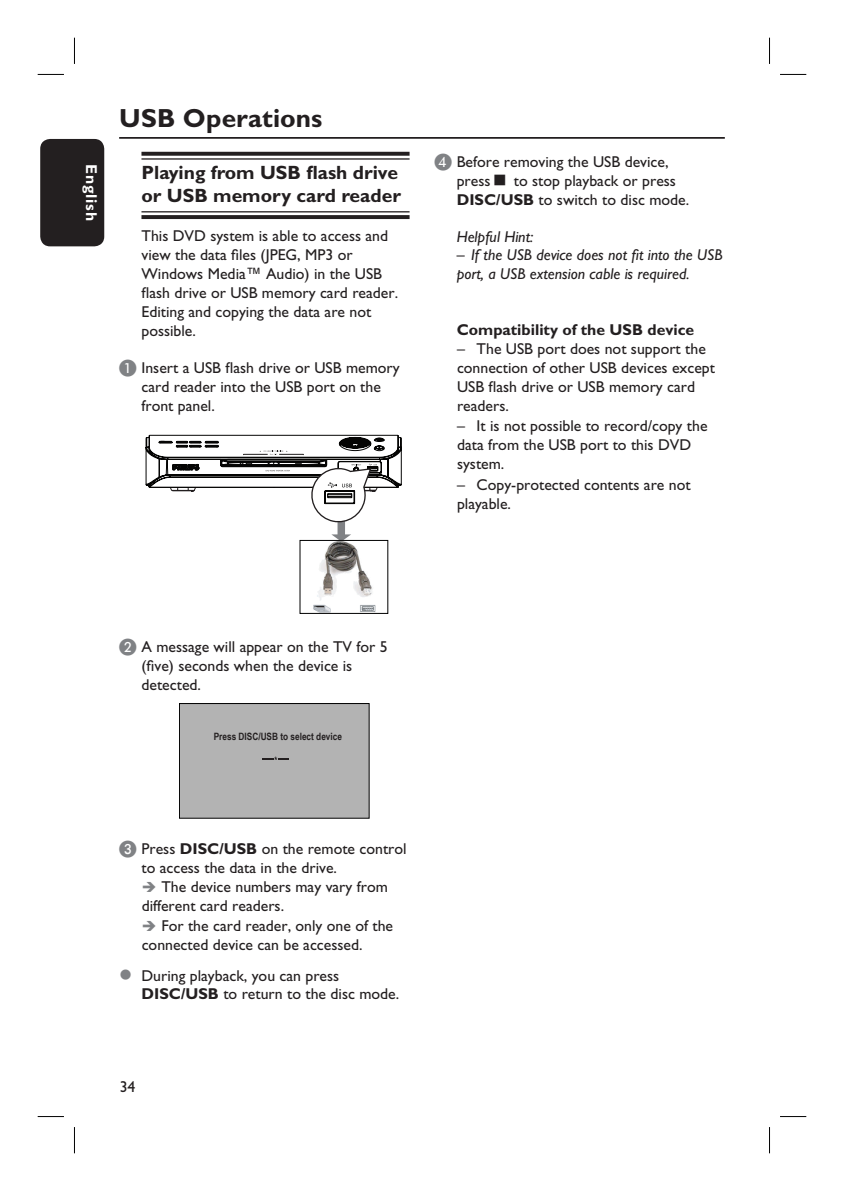
<style>
.page{position:relative;width:844px;height:1191px;background:#fff}
.page>*{position:absolute;margin:0;border:0;box-sizing:border-box;transform-origin:0 0}
.t1{font:700 26.25px "Gill Sans Std";letter-spacing:.005em;color:#231f20}
.t2{font:700 19.25px/22.8px "Gill Sans Std";color:#231f20}
.t3{font:15.75px/18.9px "Gill Sans Std";color:#231f20}
.t4{font:italic 15.75px/18.4px "Gill Sans Std";color:#231f20}
.t5{font:700 15.75px "Gill Sans Std";color:#231f20}
.t6{font:700 15.75px "Gill Sans Std";letter-spacing:.05em;color:#fff}
.t7{font:700 10.15px "Arial Narrow";color:#231f20}
.s1{font-family:"Philips Pi Roman";font-size:17.5px;color:#808285}
.s2{font-weight:700}
</style>
<div class="page">
<div style="left:40px;top:139px;width:64px;height:107px;background:#231f20;border-radius:10px"></div>
<svg style="left:141px;top:152px;width:268px;height:4px"></svg>
<hr style="left:141px;top:158px;width:268px;height:2px;background:#231f20">
<hr style="left:141px;top:211px;width:268px;height:1px;background:#231f20">
<svg style="left:141px;top:215px;width:268px;height:4px"></svg>
<img style="left:313px;top:542px;width:63px;height:70px">
<div style="left:299px;top:540px;width:89px;height:74px;border:1px solid #000"></div>
<svg style="left:145px;top:435px;width:256px;height:106px"></svg>
<div style="left:179px;top:703px;width:190px;height:115px;background:#b3b3b3"></div>
<div style="left:179px;top:703px;width:190px;height:115px;border:1px solid #000"></div>
<svg style="left:263px;top:756px;width:26px;height:4px"></svg>
<hr style="left:119px;top:137px;width:605px;height:2px;background:#231f20">
<svg style="left:38px;top:74px;width:26px;height:1px"></svg>
<svg style="left:780px;top:74px;width:26px;height:1px"></svg>
<svg style="left:38px;top:1116px;width:26px;height:1px"></svg>
<svg style="left:780px;top:1116px;width:26px;height:1px"></svg>
<svg style="left:74px;top:38px;width:1px;height:26px"></svg>
<svg style="left:74px;top:1127px;width:1px;height:26px"></svg>
<svg style="left:769px;top:38px;width:1px;height:26px"></svg>
<svg style="left:769px;top:1127px;width:1px;height:26px"></svg>
<h1 class="t1" style="left:119px;top:109px;width:205px">USB Operations</h1>
<p class="t6" style="left:97px;top:164px;width:58px;rotate:90deg">English</p>
<p class="t2" style="left:141px;top:164px;width:261px">Playing from USB flash drive or USB memory card reader</p>
<p class="t3" style="left:141px;top:228px;width:258px">This DVD system is able to access and view the data files (JPEG, MP3 or<br>Windows Media™ Audio) in the USB flash drive or USB memory card reader.<br>Editing and copying the data are not possible.</p>
<p class="t3" style="left:141px;top:360px;width:260px;text-indent:-22px"><span class="s1">A</span> Insert a USB flash drive or USB memory card reader into the USB port on the front panel.</p>
<p class="t3" style="left:456px;top:154px;width:213px;text-indent:-22px"><span class="s1">D</span> Before removing the USB device, press</p>
<p class="t3" style="left:456px;top:173px;width:234px;text-indent:57px">to stop playback or press<br><span class="s2">DISC/USB</span> to switch to disc mode.</p>
<p class="t4" style="left:456px;top:229px;width:78px">Helpful Hint:</p>
<p class="t4" style="left:456px;top:247px;width:267px">– If the USB device does not fit into the USB port, a USB extension cable is required.</p>
<p class="t5" style="left:456px;top:324px;width:239px">Compatibility of the USB device</p>
<p class="t3" style="left:457px;top:341px;width:259px">– The USB port does not support the connection of other USB devices except<br>USB flash drive or USB memory card readers.</p>
<p class="t3" style="left:457px;top:418px;width:252px">– It is not possible to record/copy the data from the USB port to this DVD system.</p>
<p class="t3" style="left:457px;top:477px;width:235px">– Copy-protected contents are not playable.</p>
<p class="t3" style="left:141px;top:639px;width:247px;text-indent:-22px"><span class="s1">B</span> A message will appear on the TV for 5 (five) seconds when the device is detected.</p>
<p class="t7" style="left:214px;top:731px;width:130px">Press DISC/USB to select device</p>
<p class="t3" style="left:141px;top:841px;width:266px;text-indent:-22px"><span class="s1">C</span> Press <span class="s2">DISC/USB</span> on the remote control to access the data in the drive.</p>
<p class="t3" style="left:142px;top:879px;width:247px;text-indent:20px">The device numbers may vary from different card readers.</p>
<p class="t3" style="left:142px;top:918px;width:253px;text-indent:20px">For the card reader, only one of the connected device can be accessed.</p>
<p class="t3" style="left:141px;top:967px;width:259px">During playback, you can press<br><span class="s2">DISC/USB</span> to return to the disc mode.</p>
<p class="t3" style="left:120px;top:1078px;width:17px">34</p>
</div>
